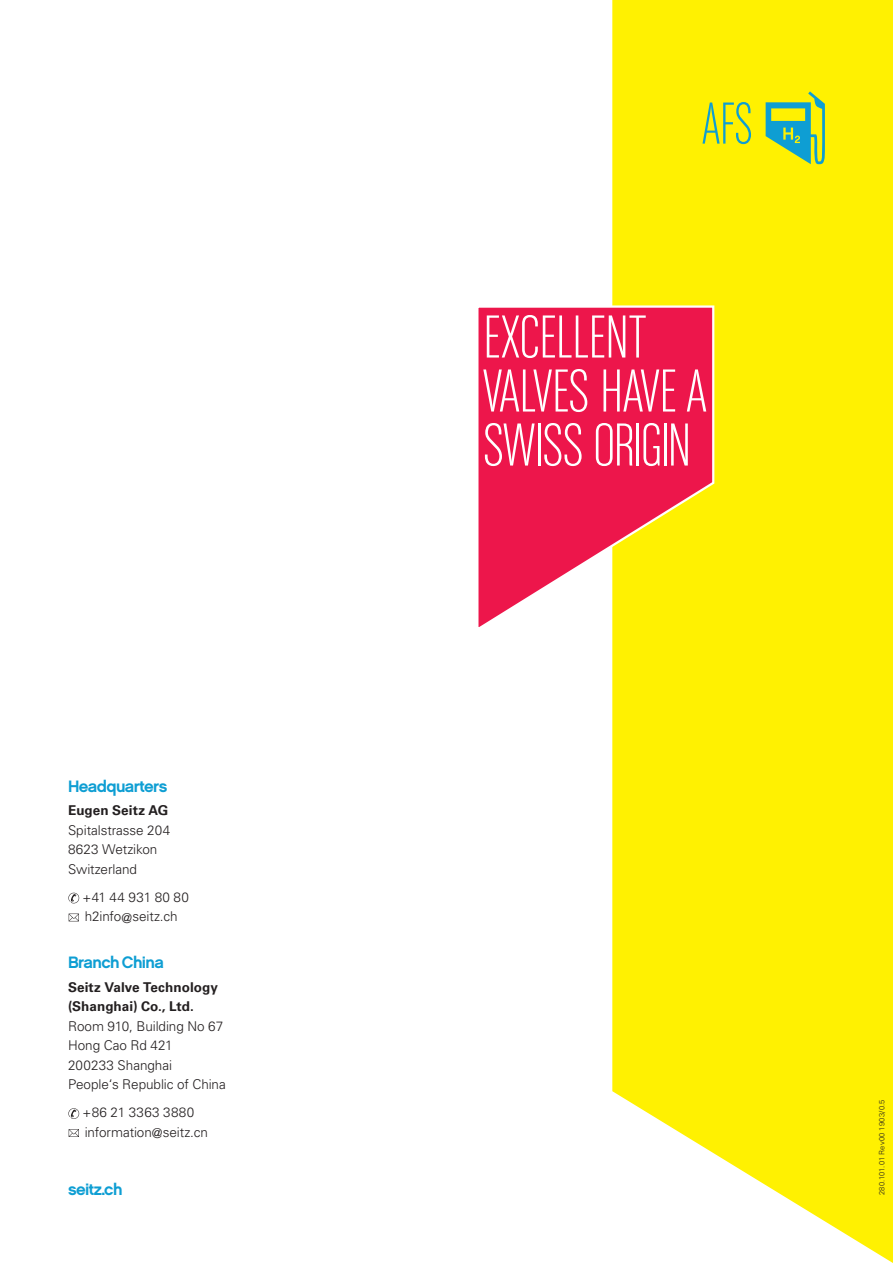
<style>
.page{position:relative;width:893px;height:1263px;background:#fff}
.page>*{position:absolute;margin:0;border:0;box-sizing:border-box;transform-origin:0 0}
.t1{font:64.5px/54px "Chalet Comprime Milan Sixty";letter-spacing:-.005em;color:#fff;scale:1.11 1}
.t2{font:63px "Chalet Comprime Milan Sixty";color:#0e9ed3}
.t3{font:16.5px "Chalet New York Nineteen Eighty";letter-spacing:-.04em;color:#0e9ed3}
.t4{font:300 13.5px/19.5px "Univers LT Std";letter-spacing:-.005em;color:#231f20}
.t5{font:700 13.5px/19.5px "Univers LT Std";letter-spacing:.005em;color:#231f20}
.t6{font:300 7.5px "Univers LT Std";letter-spacing:.025em;color:#231f20}
.s1{font-family:"Chalet New York Nineteen Sixty"}
</style>
<div class="page">
<svg style="left:612px;top:0;width:281px;height:1263px;background:#fff214"></svg>
<svg style="left:766px;top:91px;width:59px;height:73px;background:#90ca61"></svg>
<svg style="left:68px;top:893px;width:11px;height:10px"></svg>
<svg style="left:69px;top:913px;width:10px;height:8px"></svg>
<svg style="left:68px;top:1108px;width:11px;height:11px"></svg>
<svg style="left:69px;top:1129px;width:10px;height:8px"></svg>
<svg style="left:478px;top:304px;width:237px;height:329px;background:#f15051"></svg>
<p class="t3" style="left:68px;top:776px;width:101px">He<span class="s1">a</span>dqu<span class="s1">art</span>e<span class="s1">r</span>s</p>
<p class="t5" style="left:68px;top:801px;width:102px">Eugen Seitz AG</p>
<p class="t4" style="left:68px;top:820px;width:104px">Spitalstrasse 204<br>8623 Wetzikon<br>Switzerland</p>
<p class="t4" style="left:83px;top:887px;width:108px">+41 44 931 80 80 h2info@seitz.ch</p>
<p class="t3" style="left:68px;top:952px;width:98px">B<span class="s1">ra</span>nch Chin<span class="s1">a</span></p>
<p class="t5" style="left:68px;top:977px;width:152px">Seitz Valve Technology (Shanghai) Co., Ltd.</p>
<p class="t4" style="left:68px;top:1016px;width:159px">Room 910, Building No 67<br>Hong Cao Rd 421<br>200233 Shanghai<br>People‘s Republic of China</p>
<p class="t4" style="left:83px;top:1103px;width:127px">+86 21 3363 3880 information@seitz.cn</p>
<p class="t3" style="left:68px;top:1179px;width:56px">sei<span class="s1">t</span>z.ch</p>
<h2 class="t2" style="left:702px;top:89px;width:52px">AFS</h2>
<h1 class="t1" style="left:483px;top:309px;width:202px">EXCELLENT<br>VALVES HAVE A<br>SWISS ORIGIN</h1>
<p class="t6" style="left:877px;top:1195px;width:97px;rotate:-90deg">280.101.01 Rev00 1903/0.5</p>
</div>
